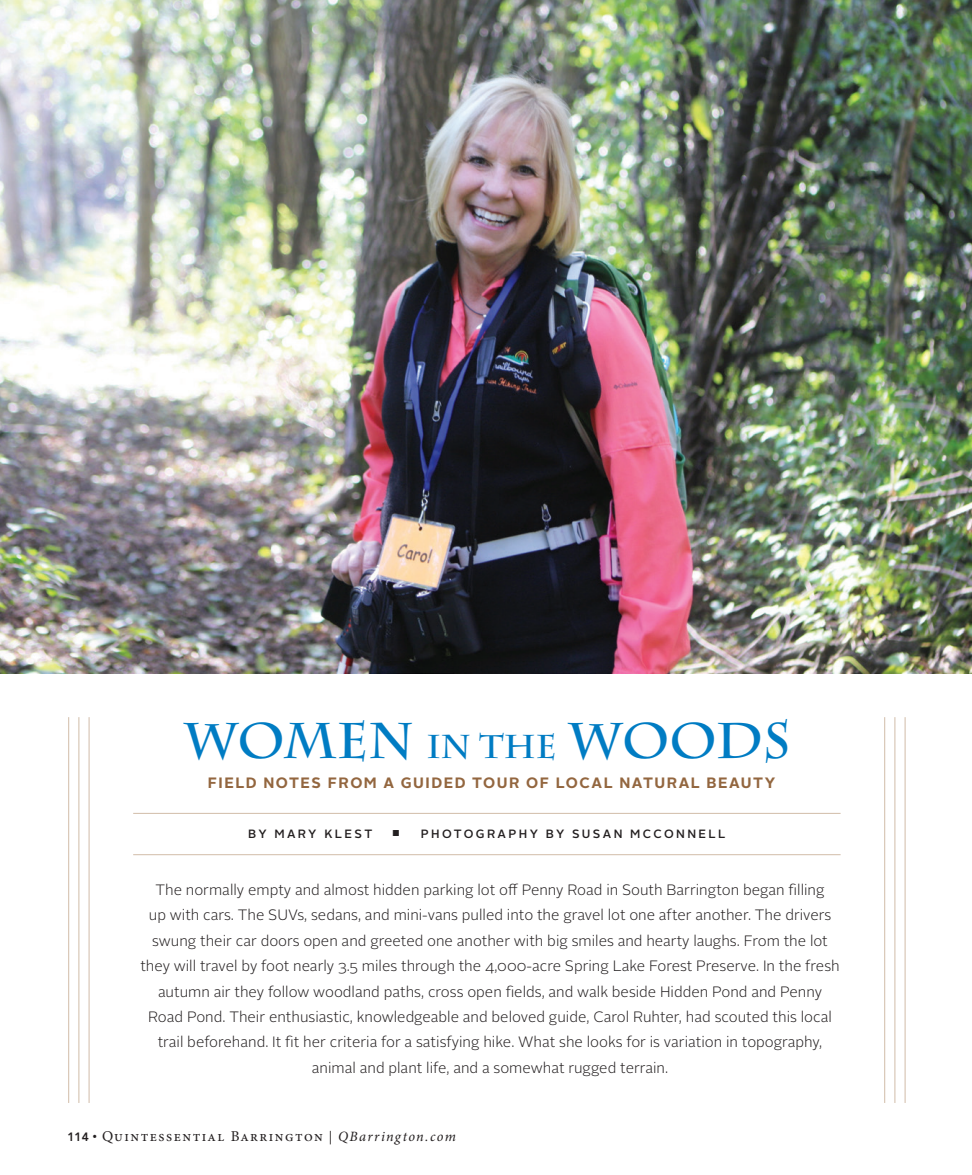
<style>
.page{position:relative;width:972px;height:1175px;background:#fff}
.page>*{position:absolute;margin:0;border:0;box-sizing:border-box;transform-origin:0 0}
.t1{font:700 49.95px "Charlemagne Std";color:#007cc3}
.t2{font:500 45px "Alright Sans";color:#231f20}
.t3{font:300 15px/25.3px "Alright Sans";color:#231f20;text-align:center}
.t4{font:700 15px "Alright Sans";letter-spacing:.1em;color:#93663f}
.t5{font:15px "Minion Pro";letter-spacing:.1em;color:#231f20}
.t6{font:500 12px "Alright Sans";letter-spacing:.2em;color:#231f20}
.s1{font-size:33px}
.s2{font-family:"Avenir LT Std";font-weight:800;font-size:12px}
.s3{font-size:12px}
.s4{font-size:13.5px}
.s5{font-style:italic;font-size:14.25px}
</style>
<div class="page">
<hr style="left:884px;top:717px;width:1px;height:385px;background:#d1bca8">
<hr style="left:895px;top:717px;width:1px;height:385px;background:#d1bca8">
<hr style="left:905px;top:717px;width:1px;height:385px;background:#d1bca8">
<hr style="left:68px;top:717px;width:1px;height:385px;background:#d1bca8">
<hr style="left:79px;top:717px;width:1px;height:385px;background:#d1bca8">
<hr style="left:89px;top:717px;width:1px;height:385px;background:#d1bca8">
<hr style="left:133px;top:813px;width:708px;height:1px;background:#d1bca8">
<hr style="left:133px;top:854px;width:708px;height:1px;background:#d1bca8">
<img style="left:0;top:0;width:972px;height:673px">
<h1 class="t1" style="left:185px;top:711px;width:607px">WOMEN <span class="s1">IN THE</span> WOODS</h1>
<p class="t4" style="left:208px;top:772px;width:569px">FIELD NOTES FROM A GUIDED TOUR OF LOCAL NATURAL BEAUTY</p>
<p class="t6" style="left:248px;top:825px;width:126px">BY MARY KLEST</p>
<h2 class="t2" style="left:391px;top:789px;width:12px">.</h2>
<p class="t6" style="left:421px;top:825px;width:306px">PHOTOGRAPHY BY SUSAN MCCONNELL</p>
<p class="t3" style="left:140px;top:877px;width:701px">The normally empty and almost hidden parking lot off Penny Road in South Barrington began filling<br>up with cars. The SUVs, sedans, and mini-vans pulled into the gravel lot one after another. The drivers swung their car doors open and greeted one another with big smiles and hearty laughs. From the lot they will travel by foot nearly 3.5 miles through the 4,000-acre Spring Lake Forest Preserve. In the fresh autumn air they follow woodland paths, cross open fields, and walk beside Hidden Pond and Penny Road Pond. Their enthusiastic, knowledgeable and beloved guide, Carol Ruhter, had scouted this local trail beforehand. It fit her criteria for a satisfying hike. What she looks for is variation in topography, animal and plant life, and a somewhat rugged terrain.</p>
<p class="t5" style="left:68px;top:1125px;width:390px"><span class="s2">114</span> <span class="s3">•</span> Quintessential Barrington <span class="s4">|</span> <span class="s5">QBarrington.com</span></p>
</div>
